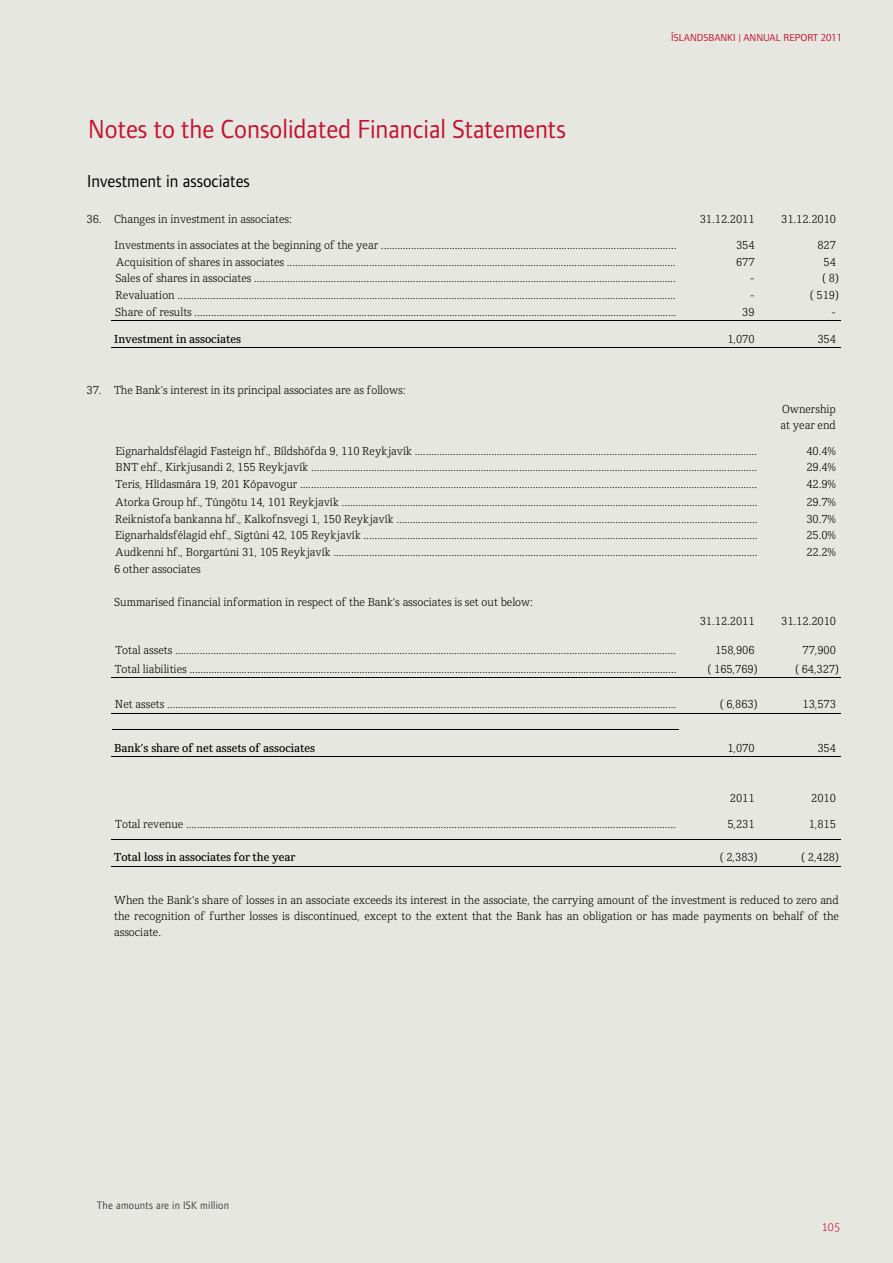
<style>
.page{position:relative;width:893px;height:1263px;background:#e7e7e2}
.page>*{position:absolute;margin:0;border:0;box-sizing:border-box;transform-origin:0 0}
.t1{font:27px "Foundry Form Sans";color:#c3122f;scale:.95 1}
.t2{font:18px "Foundry Form Sans";color:#000;scale:.95 1}
.t3{font:300 12px/16.8px "Foundry Origin";color:#000;text-align:justify;scale:.95 1}
.t4{font:500 12px "Foundry Origin";letter-spacing:-.005em;color:#000;scale:.95 1}
.t5{font:300 12px "Unit";color:#c4122f;scale:.93 1}
.t6{font:11.25px "Foundry Form Sans";letter-spacing:.02em;color:#414042;scale:.94 1}
.t7{font:10.5px "Foundry Form Sans";color:#c4122f}
</style>
<div class="page">
<hr style="left:112px;top:320px;width:729px;height:1px;background:#000">
<hr style="left:112px;top:347px;width:729px;height:1px;background:#000">
<hr style="left:112px;top:677px;width:729px;height:1px;background:#000">
<hr style="left:112px;top:713px;width:729px;height:1px;background:#000">
<hr style="left:112px;top:730px;width:566px;height:1px;background:#000">
<hr style="left:112px;top:756px;width:729px;height:1px;background:#000">
<hr style="left:112px;top:839px;width:729px;height:1px;background:#000">
<hr style="left:112px;top:866px;width:729px;height:1px;background:#000">
<p class="t7" style="left:671px;top:32px;width:172px">ÍSLANDSBANKI | ANNUAL REPORT 2011</p>
<p class="t1" style="left:88px;top:114px;width:504px">Notes to the Consolidated Financial Statements</p>
<p class="t2" style="left:87px;top:171px;width:173px">Investment in associates</p>
<p class="t3" style="left:87px;top:210px;width:218px">36. Changes in investment in associates:</p>
<p class="t3" style="left:700px;top:211px;width:59px">31.12.2011</p>
<p class="t3" style="left:781px;top:211px;width:59px">31.12.2010</p>
<p class="t3" style="left:736px;top:236px;width:21px">354</p>
<p class="t3" style="left:817px;top:236px;width:21px">827</p>
<p class="t3" style="left:736px;top:253px;width:21px">677</p>
<p class="t3" style="left:824px;top:253px;width:15px">54</p>
<p class="t3" style="left:750px;top:270px;width:6px">-</p>
<p class="t3" style="left:823px;top:270px;width:18px">( 8)</p>
<p class="t3" style="left:750px;top:287px;width:6px">-</p>
<p class="t3" style="left:810px;top:287px;width:31px">( 519)</p>
<p class="t3" style="left:742px;top:303px;width:15px">39</p>
<p class="t3" style="left:832px;top:303px;width:6px">-</p>
<p class="t4" style="left:114px;top:332px;width:135px">Investment in associates</p>
<p class="t3" style="left:727px;top:330px;width:30px">1,070</p>
<p class="t3" style="left:817px;top:330px;width:21px">354</p>
<p class="t3" style="left:115px;top:236px;width:593px">Investments in associates at the beginning of the year ............................................................................................................</p>
<p class="t3" style="left:116px;top:253px;width:591px">Acquisition of shares in associates ..............................................................................................................................................</p>
<p class="t3" style="left:115px;top:270px;width:591px">Sales of shares in associates ..........................................................................................................................................................</p>
<p class="t3" style="left:115px;top:287px;width:592px">Revaluation ......................................................................................................................................................................................<br>Share of results ................................................................................................................................................................................</p>
<p class="t3" style="left:87px;top:382px;width:17px">37.</p>
<p class="t3" style="left:114px;top:382px;width:308px">The Bank's interest in its principal associates are as follows:</p>
<p class="t3" style="left:116px;top:442px;width:677px">Eignarhaldsfélagid Fasteign hf., Bíldshöfda 9, 110 Reykjavík .............................................................................................................................</p>
<p class="t3" style="left:116px;top:458px;width:677px">BNT ehf., Kirkjusandi 2, 155 Reykjavík ...................................................................................................................................................................</p>
<p class="t3" style="left:115px;top:475px;width:677px">Teris, Hlídasmára 19, 201 Kópavogur .......................................................................................................................................................................</p>
<p class="t3" style="left:115px;top:493px;width:678px">Atorka Group hf., Túngötu 14, 101 Reykjavík ........................................................................................................................................................</p>
<p class="t3" style="left:115px;top:510px;width:678px">Reiknistofa bankanna hf., Kalkofnsvegi 1, 150 Reykjavík ....................................................................................................................................</p>
<p class="t3" style="left:115px;top:527px;width:678px">Eignarhaldsfélagid ehf., Sigtúni 42, 105 Reykjavík ................................................................................................................................................</p>
<p class="t3" style="left:115px;top:544px;width:678px">Audkenni hf., Borgartúni 31, 105 Reykjavík ...........................................................................................................................................................</p>
<p class="t3" style="left:114px;top:560px;width:93px">6 other associates</p>
<p class="t3" style="left:114px;top:593px;width:442px">Summarised financial information in respect of the Bank's associates is set out below:</p>
<p class="t3" style="left:780px;top:401px;width:60px;line-height:15.6px">Ownership at year end</p>
<p class="t3" style="left:806px;top:442px;width:33px">40.4% 29.4% 42.9%</p>
<p class="t3" style="left:806px;top:493px;width:33px">29.7% 30.7% 25.0% 22.2%</p>
<p class="t3" style="left:115px;top:641px;width:591px">Total assets .......................................................................................................................................................................................</p>
<p class="t3" style="left:115px;top:660px;width:593px">Total liabilities ..................................................................................................................................................................................</p>
<p class="t3" style="left:115px;top:696px;width:592px">Net assets ..........................................................................................................................................................................................</p>
<p class="t3" style="left:700px;top:613px;width:59px">31.12.2011</p>
<p class="t3" style="left:781px;top:613px;width:59px">31.12.2010</p>
<p class="t3" style="left:715px;top:641px;width:43px">158,906</p>
<p class="t3" style="left:803px;top:641px;width:37px">77,900</p>
<p class="t3" style="left:708px;top:660px;width:54px">( 165,769)</p>
<p class="t3" style="left:795px;top:660px;width:47px">( 64,327)</p>
<p class="t3" style="left:720px;top:696px;width:41px">( 6,863)</p>
<p class="t3" style="left:803px;top:696px;width:37px">13,573</p>
<p class="t4" style="left:114px;top:741px;width:213px">Bank’s share of net assets of associates</p>
<p class="t3" style="left:727px;top:739px;width:30px">1,070</p>
<p class="t3" style="left:817px;top:739px;width:21px">354</p>
<p class="t3" style="left:115px;top:815px;width:592px">Total revenue ...................................................................................................................................................................................</p>
<p class="t3" style="left:730px;top:790px;width:27px">2011</p>
<p class="t3" style="left:811px;top:790px;width:27px">2010</p>
<p class="t3" style="left:727px;top:815px;width:30px">5,231</p>
<p class="t3" style="left:809px;top:815px;width:30px">1,815</p>
<p class="t4" style="left:114px;top:850px;width:192px">Total loss in associates for the year</p>
<p class="t3" style="left:720px;top:849px;width:41px">( 2,383)</p>
<p class="t3" style="left:801px;top:849px;width:41px">( 2,428)</p>
<p class="t3" style="left:114px;top:892px;width:764px;line-height:15.9px">When the Bank's share of losses in an associate exceeds its interest in the associate, the carrying amount of the investment is reduced to zero and the recognition of further losses is discontinued, except to the extent that the Bank has an obligation or has made payments on behalf of the associate.</p>
<p class="t6" style="left:97px;top:1199px;width:142px">The amounts are in ISK million</p>
<p class="t5" style="left:822px;top:1219px;width:20px">105</p>
</div>
